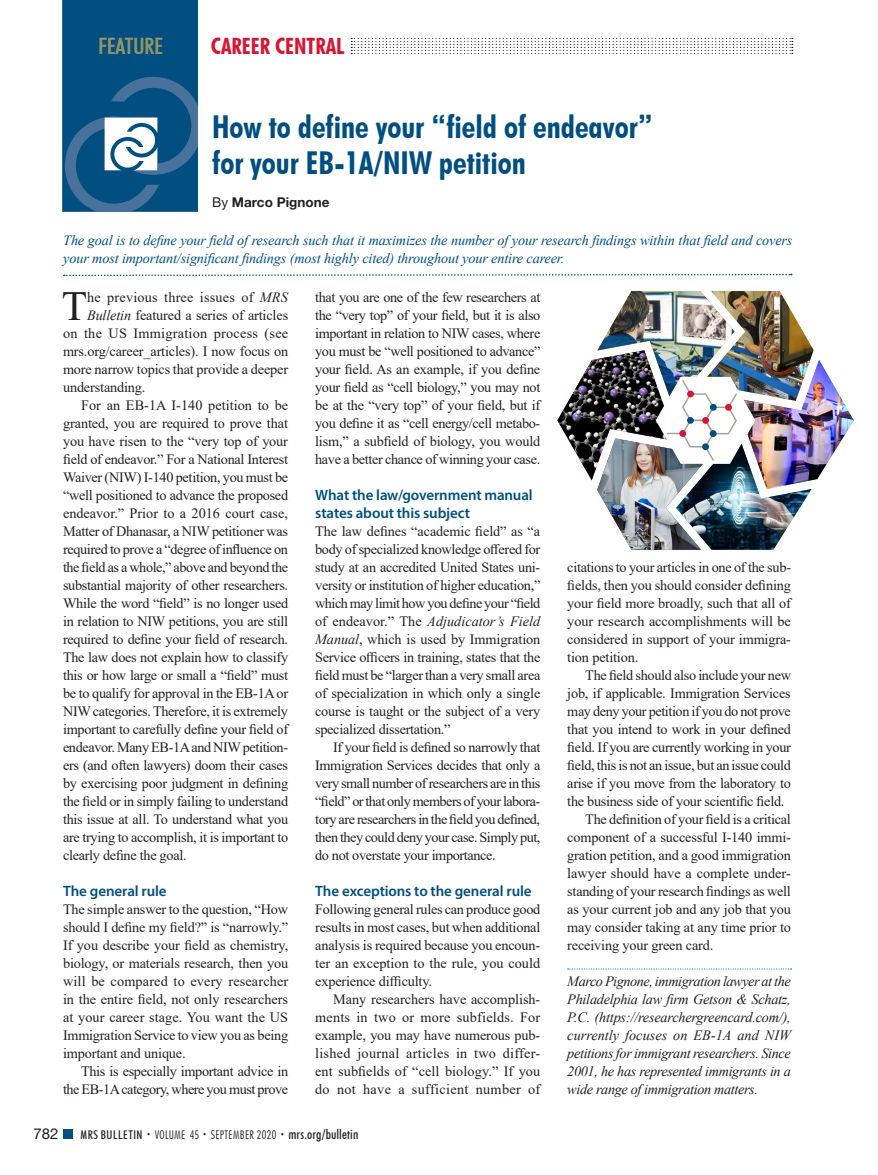
<style>
.page{position:relative;width:878px;height:1175px;background:#fff}
.page>*{position:absolute;margin:0;border:0;box-sizing:border-box;transform-origin:0 0}
.t1{font:41.4px "Times New Roman";color:#231f20}
.t2{font:700 condensed 31.5px/36px "Futura BT";color:#014f80}
.t3{font:700 condensed 22.5px "Futura BT";color:#d71633}
.t4{font:500 condensed 22.5px "Futura BT";color:#949266}
.t5{font:600 15px/18px "Myriad Pro";letter-spacing:-.01em;color:#014f80}
.t6{font:15px "Helvetica Neue LT Std";color:#231f20}
.t7{font:14.25px/18px "Times New Roman";letter-spacing:-.02em;color:#231f20;text-align:justify}
.t8{font:italic 14.25px/18px "Times New Roman";letter-spacing:-.025em;color:#231f20;text-align:justify}
.t9{font:italic 14.25px/18px "Times New Roman";letter-spacing:-.01em;color:#014f80}
.t10{font:14.25px "Times New Roman";color:#231f20}
.t11{font:14.25px "Times New Roman";letter-spacing:.015em;color:#231f20}
.t12{font:700 13.5px "Helvetica Neue LT Std";color:#231f20}
.t13{font:300 condensed 12px "Futura BT";letter-spacing:.03em;color:#231f20}
.s1{font-family:"Avant Garde";font-weight:600;font-stretch:normal}
.s2{font-weight:400}
.s3{font-style:italic}
.s4{font-weight:500}
.s5{font-size:7.5px}
.s6{font-weight:500;font-size:13.5px}
</style>
<div class="page">
<div style="left:63px;top:1130px;width:9px;height:8px;background:#014f80"></div>
<svg style="left:351px;top:38px;width:441px;height:16px"></svg>
<svg style="left:567px;top:968px;width:224px;height:1px"></svg>
<svg style="left:64px;top:273px;width:727px;height:4px"></svg>
<svg style="left:63px;top:0;width:135px;height:211px"></svg>
<img style="left:557px;top:291px;width:296px;height:259px">
<div style="left:687px;top:390px;width:7px;height:7px;background:#d71633;border-radius:50%"></div>
<div style="left:687px;top:417px;width:6px;height:7px;background:#014f80;border-radius:50%"></div>
<div style="left:702px;top:417px;width:7px;height:7px;background:#d71633;border-radius:50%"></div>
<div style="left:709px;top:430px;width:7px;height:7px;background:#014f80;border-radius:50%"></div>
<div style="left:702px;top:443px;width:7px;height:7px;background:#014f80;border-radius:50%"></div>
<div style="left:679px;top:430px;width:7px;height:7px;background:#d71633;border-radius:50%"></div>
<div style="left:709px;top:404px;width:7px;height:7px;background:#014f80;border-radius:50%"></div>
<div style="left:725px;top:404px;width:7px;height:7px;background:#d71633;border-radius:50%"></div>
<h3 class="t4" style="left:98px;top:33px;width:66px">FEATURE</h3>
<h3 class="t3" style="left:211px;top:32px;width:135px">CAREER CENTRAL</h3>
<h2 class="t2" style="left:212px;top:109px;width:442px">How to define your <span class="s1">“</span>field of endeavor<span class="s1">” </span>for your EB-1A/NIW petition</h2>
<p class="t12" style="left:212px;top:194px;width:119px"><span class="s2">By</span> Marco Pignone</p>
<p class="t9" style="left:63px;top:231px;width:730px">The goal is to define your field of research such that it maximizes the number of your research findings within that field and covers your most important/significant findings (most highly cited) throughout your entire career.</p>
<h1 class="t1" style="left:62px;top:276px;width:27px">T</h1>
<p class="t11" style="left:87px;top:287px;width:202px">he previous three issues of <span class="s3">MRS</span></p>
<p class="t7" style="left:87px;top:305px;width:202px"><span class="s3">Bulletin</span> featured a series of articles</p>
<p class="t11" style="left:63px;top:323px;width:227px">on the US Immigration process (see</p>
<p class="t7" style="left:63px;top:341px;width:227px">mrs.org/career_articles). I now focus on</p>
<p class="t7" style="left:63px;top:359px;width:227px">more narrow topics that provide a deeper</p>
<p class="t7" style="left:63px;top:377px;width:84px">understanding.</p>
<p class="t10" style="left:81px;top:395px;width:208px">For an EB-1A I-140 petition to be</p>
<p class="t7" style="left:63px;top:413px;width:226px">granted, you are required to prove that</p>
<p class="t7" style="left:63px;top:431px;width:226px">you have risen to the “very top of your</p>
<p class="t7" style="left:63px;top:449px;width:227px">field of endeavor.” For a National Interest</p>
<p class="t7" style="left:63px;top:467px;width:227px">Waiver (NIW) I-140 petition, you must be</p>
<p class="t7" style="left:63px;top:485px;width:227px">“well positioned to advance the proposed</p>
<p class="t10" style="left:63px;top:503px;width:226px">endeavor.” Prior to a 2016 court case,</p>
<p class="t7" style="left:63px;top:521px;width:227px">Matter of Dhanasar, a NIW petitioner was</p>
<p class="t7" style="left:63px;top:539px;width:226px">required to prove a “degree of influence on</p>
<p class="t7" style="left:63px;top:557px;width:226px">the field as a whole,” above and beyond the</p>
<p class="t7" style="left:63px;top:575px;width:227px">substantial majority of other researchers.</p>
<p class="t7" style="left:63px;top:593px;width:227px">While the word “field” is no longer used</p>
<p class="t7" style="left:63px;top:611px;width:227px">in relation to NIW petitions, you are still</p>
<p class="t7" style="left:63px;top:629px;width:227px">required to define your field of research.</p>
<p class="t7" style="left:63px;top:647px;width:226px">The law does not explain how to classify</p>
<p class="t7" style="left:63px;top:665px;width:227px">this or how large or small a “field” must</p>
<p class="t7" style="left:63px;top:683px;width:227px">be to qualify for approval in the EB-1A or</p>
<p class="t7" style="left:63px;top:701px;width:226px">NIW categories. Therefore, it is extremely</p>
<p class="t7" style="left:63px;top:719px;width:227px">important to carefully define your field of</p>
<p class="t7" style="left:63px;top:737px;width:226px">endeavor. Many EB-1A and NIW petition-</p>
<p class="t7" style="left:63px;top:755px;width:227px">ers (and often lawyers) doom their cases</p>
<p class="t7" style="left:63px;top:773px;width:227px">by exercising poor judgment in defining</p>
<p class="t7" style="left:63px;top:791px;width:227px">the field or in simply failing to understand</p>
<p class="t7" style="left:63px;top:809px;width:226px">this issue at all. To understand what you</p>
<p class="t7" style="left:63px;top:827px;width:227px">are trying to accomplish, it is important to</p>
<p class="t7" style="left:63px;top:845px;width:125px">clearly define the goal.</p>
<p class="t5" style="left:63px;top:881px;width:105px">The general rule</p>
<p class="t7" style="left:63px;top:899px;width:227px">The simple answer to the question, “How should I define my field?” is “narrowly.” If you describe your field as chemistry, biology, or materials research, then you will be compared to every researcher in the entire field, not only researchers at your career stage. You want the US Immigration Service to view you as being important and unique.</p>
<p class="t7" style="left:63px;top:1061px;width:227px;text-align:right">This is especially important advice in the EB-1A category, where you must prove</p>
<p class="t7" style="left:315px;top:287px;width:227px">that you are one of the few researchers at the “very top” of your field, but it is also important in relation to NIW cases, where you must be “well positioned to advance” your field. As an example, if you define your field as “cell biology,” you may not be at the “very top” of your field, but if you define it as “cell energy/cell metabo&shy;lism,” a subfield of biology, you would have a better chance of winning your case.</p>
<p class="t5" style="left:315px;top:485px;width:219px">What the law/government manual states about this subject</p>
<p class="t7" style="left:315px;top:521px;width:227px">The law defines “academic field” as “a body of specialized knowledge offered for study at an accredited United States uni&shy;versity or institution of higher education,” which may limit how you define your “field of endeavor.” The <span class="s3">Adjudicator’s Field Manual</span>, which is used by Immigration Service officers in training, states that the field must be “larger than a very small area of specialization in which only a single course is taught or the subject of a very specialized dissertation.”</p>
<p class="t7" style="left:315px;top:737px;width:227px;text-indent:18px">If your field is defined so narrowly that Immigration Services decides that only a very small number of researchers are in this “field” or that only members of your labora&shy;tory are researchers in the field you defined, then they could deny your case. Simply put, do not overstate your importance.</p>
<p class="t5" style="left:315px;top:881px;width:218px">The exceptions to the general rule</p>
<p class="t7" style="left:315px;top:899px;width:227px">Following general rules can produce good results in most cases, but when additional analysis is required because you encoun&shy;ter an exception to the rule, you could experience difficulty.</p>
<p class="t7" style="left:315px;top:989px;width:227px;text-indent:18px">Many researchers have accomplish&shy;ments in two or more subfields. For example, you may have numerous pub&shy;lished journal articles in two differ&shy;ent subfields of “cell biology.” If you do not have a sufficient number of</p>
<p class="t6" style="left:33px;top:1124px;width:27px">782</p>
<p class="t13" style="left:81px;top:1127px;width:279px"><span class="s4">MRS BULLETIN</span> <span class="s5">•</span> VOLUME 45 <span class="s5">•</span> SEPTEMBER 2020 <span class="s5">•</span> <span class="s6">mrs.org/bulletin</span></p>
<p class="t7" style="left:567px;top:557px;width:225px">citations to your articles in one of the sub&shy;fields, then you should consider defining your field more broadly, such that all of your research accomplishments will be considered in support of your immigra&shy;tion petition.</p>
<p class="t7" style="left:585px;top:665px;width:207px">The field should also include your new</p>
<p class="t7" style="left:567px;top:683px;width:225px">job, if applicable. Immigration Services</p>
<p class="t7" style="left:567px;top:701px;width:225px">may deny your petition if you do not prove</p>
<p class="t7" style="left:567px;top:719px;width:225px">that you intend to work in your defined</p>
<p class="t7" style="left:567px;top:737px;width:225px">field. If you are currently working in your</p>
<p class="t7" style="left:567px;top:755px;width:225px">field, this is not an issue, but an issue could</p>
<p class="t7" style="left:567px;top:773px;width:225px">arise if you move from the laboratory to</p>
<p class="t7" style="left:567px;top:791px;width:218px">the business side of your scientific field.</p>
<p class="t7" style="left:585px;top:809px;width:207px">The definition of your field is a critical</p>
<p class="t7" style="left:567px;top:827px;width:225px">component of a successful I-140 immi-</p>
<p class="t7" style="left:567px;top:845px;width:225px">gration petition, and a good immigration</p>
<p class="t10" style="left:567px;top:863px;width:225px">lawyer should have a complete under-</p>
<p class="t7" style="left:567px;top:881px;width:225px">standing of your research findings as well</p>
<p class="t7" style="left:567px;top:899px;width:225px">as your current job and any job that you</p>
<p class="t7" style="left:567px;top:917px;width:225px">may consider taking at any time prior to</p>
<p class="t7" style="left:567px;top:935px;width:148px">receiving your green card.</p>
<p class="t8" style="left:567px;top:971px;width:225px">Marco Pignone, immigration lawyer at the Philadelphia law firm Getson &amp; Schatz, P.C. (https://researchergreencard.com/), currently focuses on EB-1A and NIW petitions for immigrant researchers. Since 2001, he has represented immigrants in a wide range of immigration matters.</p>
</div>
